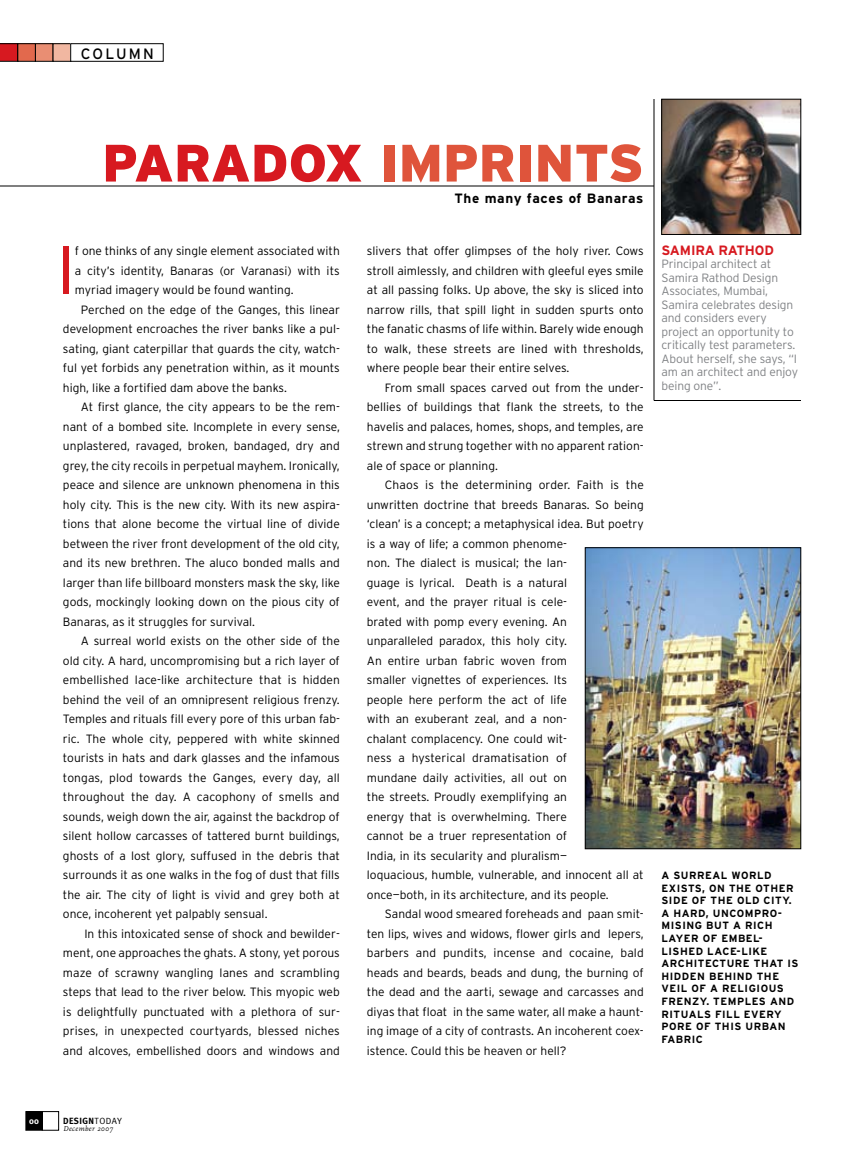
<style>
.page{position:relative;width:864px;height:1161px;background:#fff}
.page>*{position:absolute;margin:0;border:0;box-sizing:border-box;transform-origin:0 0}
.t1{font:68.85px "Meta";color:#d71920}
.t2{font:900 52.5px "Interstate";color:#df543b}
.t3{font:15px "Interstate";letter-spacing:.15em;color:#000}
.t4{font:700 13.5px "Interstate";color:#000}
.t5{font:700 13.5px "Interstate";letter-spacing:-.01em;color:#d71920}
.t6{font:300 12px/19.5px "Interstate";color:#000;text-align:justify}
.t7{font:300 12px/13.5px "Interstate";letter-spacing:-.01em;color:#808285}
.t8{font:700 10.5px/12.6px "Interstate";letter-spacing:.05em;color:#000}
.t9{font:700 9px "Meta";letter-spacing:.05em;color:#000}
.t10{font:700 9px "Meta";color:#fff}
.t11{font:italic 7.5px "Scala";letter-spacing:.05em;color:#000}
.s1{color:#d71920}
.s2{font-weight:400}
</style>
<div class="page">
<div style="left:26px;top:1112px;width:16px;height:18px;background:#000"></div>
<div style="left:26px;top:1111px;width:17px;height:20px;border:1px solid #000"></div>
<div style="left:42px;top:1111px;width:17px;height:20px;border:1px solid #000"></div>
<svg style="left:0;top:44px;width:18px;height:18px"></svg>
<div style="left:18px;top:44px;width:17px;height:17px;background:#e2694d"></div>
<div style="left:18px;top:44px;width:18px;height:18px;border:1px solid #000"></div>
<div style="left:35px;top:44px;width:18px;height:17px;background:#e98e73"></div>
<div style="left:35px;top:44px;width:18px;height:18px;border:1px solid #000"></div>
<div style="left:53px;top:44px;width:18px;height:17px;background:#f1b7a1"></div>
<div style="left:53px;top:44px;width:18px;height:18px;border:1px solid #000"></div>
<img style="left:664px;top:101px;width:135px;height:132px">
<div style="left:662px;top:99px;width:139px;height:136px;border:1px solid #000"></div>
<hr style="left:654px;top:400px;width:147px;height:1px;background:#000">
<hr style="left:654px;top:99px;width:1px;height:301px;background:#000">
<hr style="left:0;top:186px;width:654px;height:1px;background:#000">
<img style="left:587px;top:549px;width:212px;height:298px">
<div style="left:585px;top:547px;width:216px;height:302px;border:1px solid #000"></div>
<p class="t3" style="left:81px;top:45px;width:75px">COLUMN</p>
<h2 class="t2" style="left:102px;top:133px;width:543px"><span class="s1">PARADOX</span> IMPRINTS</h2>
<p class="t4" style="left:455px;top:191px;width:190px">THE MANY FACES OF BANARAS</p>
<h1 class="t1" style="left:57px;top:230px;width:20px">I</h1>
<p class="t6" style="left:75px;top:241px;width:266px">f one thinks of any single element associated with</p>
<p class="t6" style="left:75px;top:260px;width:266px">a city’s identity, Banaras (or Varanasi) with its</p>
<p class="t6" style="left:75px;top:280px;width:220px">myriad imagery would be found wanting.</p>
<p class="t6" style="left:81px;top:299px;width:260px">Perched on the edge of the Ganges, this linear</p>
<p class="t6" style="left:63px;top:319px;width:278px">development encroaches the river banks like a pul-</p>
<p class="t6" style="left:63px;top:338px;width:278px">sating, giant caterpillar that guards the city, watch-</p>
<p class="t6" style="left:63px;top:358px;width:278px">ful yet forbids any penetration within, as it mounts</p>
<p class="t6" style="left:63px;top:377px;width:225px">high, like a fortified dam above the banks.</p>
<p class="t6" style="left:81px;top:397px;width:260px">At first glance, the city appears to be the rem-</p>
<p class="t6" style="left:63px;top:416px;width:278px">nant of a bombed site. Incomplete in every sense,</p>
<p class="t6" style="left:63px;top:436px;width:278px">unplastered, ravaged, broken, bandaged, dry and</p>
<p class="t6" style="left:63px;top:455px;width:278px">grey, the city recoils in perpetual mayhem. Ironically,</p>
<p class="t6" style="left:63px;top:475px;width:278px">peace and silence are unknown phenomena in this</p>
<p class="t6" style="left:63px;top:494px;width:278px">holy city. This is the new city. With its new aspira-</p>
<p class="t6" style="left:63px;top:514px;width:278px">tions that alone become the virtual line of divide</p>
<p class="t6" style="left:63px;top:533px;width:278px">between the river front development of the old city,</p>
<p class="t6" style="left:63px;top:553px;width:278px">and its new brethren. The aluco bonded malls and</p>
<p class="t6" style="left:63px;top:572px;width:278px">larger than life billboard monsters mask the sky, like</p>
<p class="t6" style="left:63px;top:592px;width:278px">gods, mockingly looking down on the pious city of</p>
<p class="t6" style="left:63px;top:611px;width:194px">Banaras, as it struggles for survival.</p>
<p class="t6" style="left:81px;top:631px;width:260px">A surreal world exists on the other side of the</p>
<p class="t6" style="left:63px;top:650px;width:278px">old city. A hard, uncompromising but a rich layer of</p>
<p class="t6" style="left:63px;top:670px;width:278px">embellished lace-like architecture that is hidden</p>
<p class="t6" style="left:63px;top:689px;width:278px">behind the veil of an omnipresent religious frenzy.</p>
<p class="t6" style="left:63px;top:709px;width:278px">Temples and rituals fill every pore of this urban fab-</p>
<p class="t6" style="left:63px;top:728px;width:279px">ric. The whole city, peppered with white skinned</p>
<p class="t6" style="left:63px;top:748px;width:278px">tourists in hats and dark glasses and the infamous</p>
<p class="t6" style="left:63px;top:767px;width:278px">tongas, plod towards the Ganges, every day, all</p>
<p class="t6" style="left:63px;top:787px;width:278px">throughout the day. A cacophony of smells and</p>
<p class="t6" style="left:63px;top:806px;width:278px">sounds, weigh down the air, against the backdrop of</p>
<p class="t6" style="left:63px;top:826px;width:278px">silent hollow carcasses of tattered burnt buildings,</p>
<p class="t6" style="left:63px;top:845px;width:278px">ghosts of a lost glory, suffused in the debris that</p>
<p class="t6" style="left:63px;top:865px;width:278px">surrounds it as one walks in the fog of dust that fills</p>
<p class="t6" style="left:63px;top:884px;width:278px">the air. The city of light is vivid and grey both at</p>
<p class="t6" style="left:63px;top:904px;width:206px">once, incoherent yet palpably sensual.</p>
<p class="t6" style="left:84px;top:923px;width:257px">In this intoxicated sense of shock and bewilder-</p>
<p class="t6" style="left:63px;top:943px;width:278px">ment, one approaches the ghats. A stony, yet porous</p>
<p class="t6" style="left:63px;top:962px;width:278px">maze of scrawny wangling lanes and scrambling</p>
<p class="t6" style="left:63px;top:982px;width:278px">steps that lead to the river below. This myopic web</p>
<p class="t6" style="left:63px;top:1001px;width:278px">is delightfully punctuated with a plethora of sur-</p>
<p class="t6" style="left:63px;top:1021px;width:278px">prises, in unexpected courtyards, blessed niches</p>
<p class="t6" style="left:63px;top:1040px;width:278px">and alcoves, embellished doors and windows and</p>
<p class="t6" style="left:367px;top:241px;width:278px">slivers that offer glimpses of the holy river. Cows stroll aimlessly, and children with gleeful eyes smile at all passing folks. Up above, the sky is sliced into narrow rills, that spill light in sudden spurts onto the fanatic chasms of life within. Barely wide enough to walk, these streets are lined with thresholds, where people bear their entire selves.</p>
<p class="t6" style="left:367px;top:377px;width:278px;text-indent:18px">From small spaces carved out from the under&shy;bellies of buildings that flank the streets, to the havelis and palaces, homes, shops, and temples, are strewn and strung together with no apparent ration&shy;ale of space or planning.</p>
<p class="t6" style="left:367px;top:475px;width:278px;text-align:left;text-indent:18px">Chaos is the determining order. Faith is the unwritten doctrine that breeds Banaras. So being ‘clean’ is a concept; a metaphysical idea. But poetry is a way of life; a common phenome-<br>non. The dialect is musical; the lan-<br>guage is lyrical. Death is a natural<br>event, and the prayer ritual is cele-<br>brated with pomp every evening. An<br>unparalleled paradox, this holy city.<br>An entire urban fabric woven from<br>smaller vignettes of experiences. Its<br>people here perform the act of life<br>with an exuberant zeal, and a non-<br>chalant complacency. One could wit-<br>ness a hysterical dramatisation of<br>mundane daily activities, all out on<br>the streets. Proudly exemplifying an<br>energy that is overwhelming. There<br>cannot be a truer representation of<br>India, in its secularity and pluralism—<br>loquacious, humble, vulnerable, and innocent all at once—both, in its architecture, and its people.</p>
<p class="t6" style="left:367px;top:904px;width:278px;text-indent:18px">Sandal wood smeared foreheads and paan smit&shy;ten lips, wives and widows, flower girls and lepers, barbers and pundits, incense and cocaine, bald heads and beards, beads and dung, the burning of the dead and the aarti, sewage and carcasses and diyas that float in the same water, all make a haunt&shy;ing image of a city of contrasts. An incoherent coex&shy;istence. Could this be heaven or hell?</p>
<p class="t5" style="left:662px;top:242px;width:114px">SAMIRA RATHOD</p>
<p class="t7" style="left:662px;top:257px;width:138px">Principal architect at<br>Samira Rathod Design<br>Associates, Mumbai,<br>Samira celebrates design and considers every project an opportunity to critically test parameters.<br>About herself, she says, “I am an architect and enjoy being one”.</p>
<p class="t8" style="left:662px;top:869px;width:139px">A SURREAL WORLD<br>EXISTS, ON THE OTHER<br>SIDE OF THE OLD CITY.<br>A HARD, UNCOMPRO-<br>MISING BUT A RICH<br>LAYER OF EMBEL-<br>LISHED LACE-LIKE<br>ARCHITECTURE THAT IS<br>HIDDEN BEHIND THE<br>VEIL OF A RELIGIOUS<br>FRENZY. TEMPLES AND<br>RITUALS FILL EVERY<br>PORE OF THIS URBAN<br>FABRIC</p>
<p class="t10" style="left:29px;top:1116px;width:11px">00</p>
<p class="t9" style="left:63px;top:1115px;width:60px">DESIGN<span class="s2">today</span></p>
<p class="t11" style="left:63px;top:1125px;width:52px">December 2007</p>
</div>
